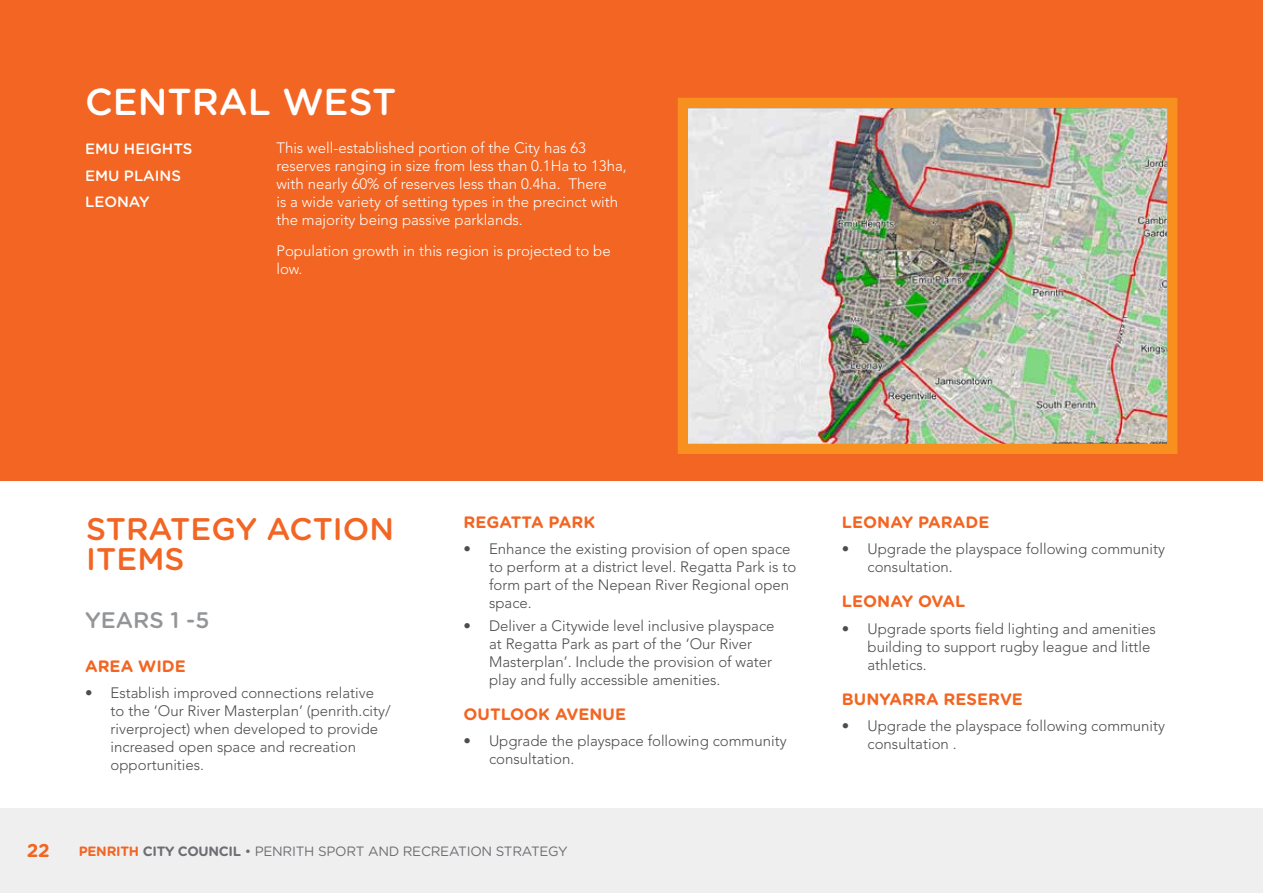
<style>
.page{position:relative;width:1263px;height:893px;background:#fff}
.page>*{position:absolute;margin:0;border:0;box-sizing:border-box;transform-origin:0 0}
.t1{font:500 37.5px "Gotham Rounded";color:#fff}
.Header_2{font:500 31.2px/30px "Gotham Rounded";color:#f26522}
.Header_2-2{font:500 22.5px "Gotham Rounded";color:#939598}
.t2{font:700 18.6px "Gotham Rounded";color:#f26522}
.Strategy_Headers{font:700 16.5px "Gotham Rounded";color:#f26522}
.t3{font:300 15px/18px "Avenir LT Std";color:#4d4d4f}
.Header_2-3{font:300 15px/18px "Avenir LT Std";color:#fff}
.Header_2-4{font:500 15px "Gotham Rounded";color:#fff}
.t4{font:13.5px "Gotham Rounded";letter-spacing:-.02em;color:#6d6e71}
.s1{font-weight:700;color:#f26522}
.s2{font-weight:700}
</style>
<div class="page">
<div style="left:0;top:808px;width:1263px;height:85px;background:#efeff0"></div>
<div style="left:0;top:0;width:1263px;height:480px;background:#f26522"></div>
<img style="left:689px;top:109px;width:477px;height:334px">
<div style="left:678px;top:98px;width:499px;height:356px;border:10px solid #f7901e"></div>
<p class="t1" style="left:85px;top:75px;width:313px">CENTRAL WEST</p>
<p class="Header_2-4" style="left:85px;top:138px;width:109px">EMU HEIGHTS</p>
<p class="Header_2-4" style="left:85px;top:165px;width:98px">EMU PLAINS</p>
<p class="Header_2-4" style="left:85px;top:191px;width:66px">LEONAY</p>
<p class="Header_2-3" style="left:276px;top:139px;width:352px">This well-established portion of the City has 63 reserves ranging in size from less than 0.1Ha to 13ha, with nearly 60% of reserves less than 0.4ha. There<br>is a wide variety of setting types in the precinct with the majority being passive parklands.</p>
<p class="Header_2-3" style="left:276px;top:241px;width:336px">Population growth in this region is projected to be low.</p>
<p class="Header_2" style="left:86px;top:512px;width:309px">STRATEGY ACTION<br>ITEMS</p>
<p class="Header_2-2" style="left:85px;top:604px;width:126px">YEARS 1 -5</p>
<p class="Strategy_Headers" style="left:85px;top:654px;width:102px">AREA WIDE</p>
<p class="t3" style="left:111px;top:684px;width:282px;text-indent:-26px">• Establish improved connections relative to the ‘Our River Masterplan’ (penrith.city/ riverproject) when developed to provide increased open space and recreation opportunities.</p>
<p class="Strategy_Headers" style="left:463px;top:510px;width:133px">REGATTA PARK</p>
<p class="t3" style="left:489px;top:540px;width:309px;text-indent:-26px">• Enhance the existing provision of open space to perform at a district level. Regatta Park is to form part of the Nepean River Regional open space.</p>
<p class="t3" style="left:489px;top:616px;width:287px;text-indent:-26px">• Deliver a Citywide level inclusive playspace at Regatta Park as part of the ‘Our River Masterplan’. Include the provision of water play and fully accessible amenities.</p>
<p class="Strategy_Headers" style="left:463px;top:702px;width:164px">OUTLOOK AVENUE</p>
<p class="t3" style="left:489px;top:732px;width:299px;text-indent:-26px">• Upgrade the playspace following community consultation.</p>
<p class="t2" style="left:27px;top:837px;width:24px">22</p>
<p class="t4" style="left:79px;top:841px;width:490px"><span class="s1">PENRITH</span> <span class="s2">CITY COUNCIL</span> • PENRITH SPORT AND RECREATION STRATEGY</p>
<p class="Strategy_Headers" style="left:842px;top:510px;width:149px">LEONAY PARADE</p>
<p class="t3" style="left:867px;top:540px;width:299px;text-indent:-26px">• Upgrade the playspace following community consultation.</p>
<p class="Strategy_Headers" style="left:842px;top:589px;width:125px">LEONAY OVAL</p>
<p class="t3" style="left:867px;top:620px;width:290px;text-indent:-26px">• Upgrade sports field lighting and amenities building to support rugby league and little athletics.</p>
<p class="Strategy_Headers" style="left:842px;top:687px;width:183px">BUNYARRA RESERVE</p>
<p class="t3" style="left:867px;top:717px;width:299px;text-indent:-26px">• Upgrade the playspace following community consultation .</p>
</div>
